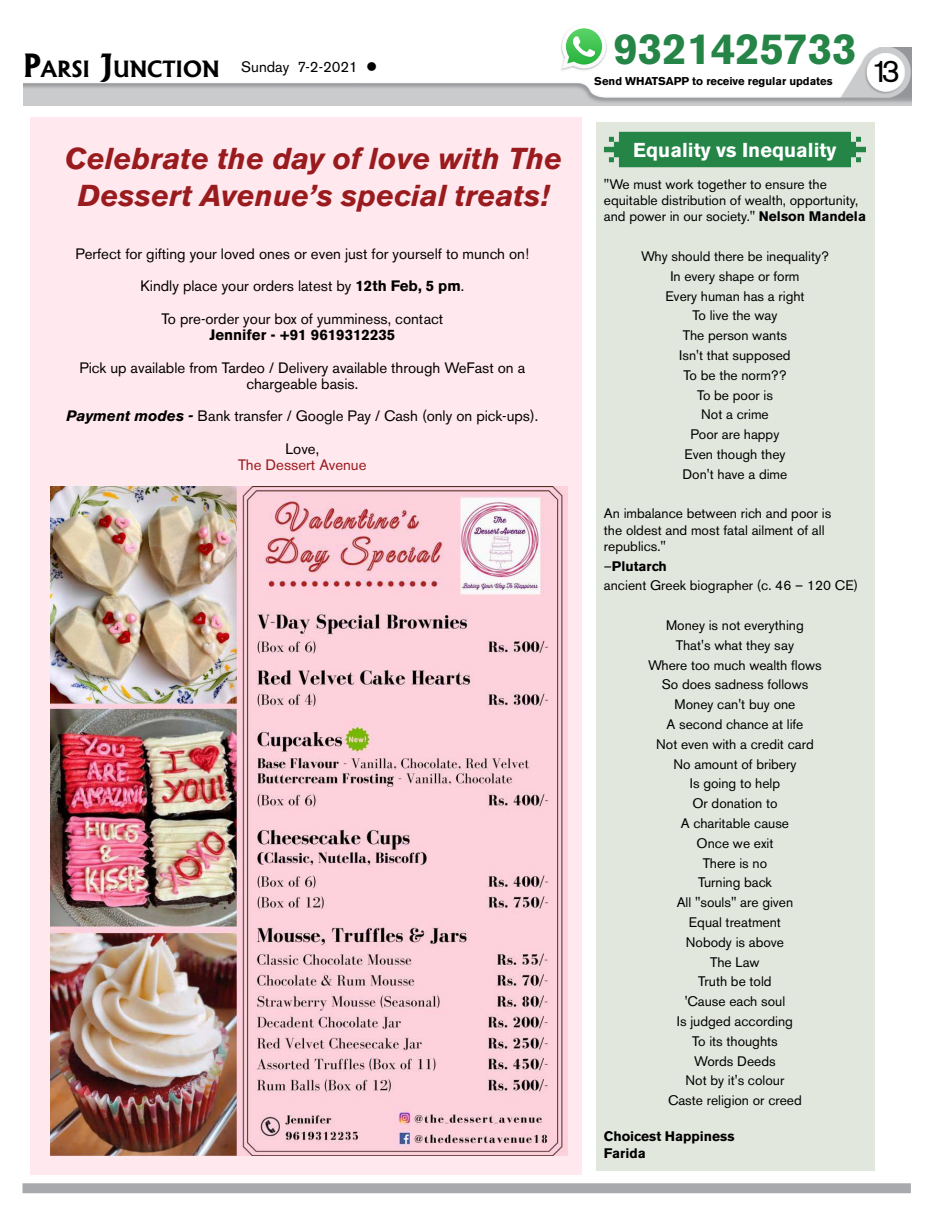
<style>
.page{position:relative;width:945px;height:1215px;background:#fff}
.page>*{position:absolute;margin:0;border:0;box-sizing:border-box;transform-origin:0 0}
.t1{font:700 43.38px "Akzidenz Grotesk BE";color:#248547}
.t2{font:31.25px "Akzidenz Grotesk BE";color:#000}
.t3{font:italic 700 30px/36.2px "Akzidenz Grotesk BE";color:#991b1e;text-align:center}
.t4{font:700 20px "Akzidenz Grotesk BE";color:#fff}
.t5{font:15px/32.5px "Akzidenz Grotesk BE";color:#000;text-align:center}
.t6{font:700 15px "Akzidenz Grotesk BE";color:#000}
.t7{font:15px "Akzidenz Grotesk BE";color:#991b1e}
.t8{font:13.75px/19.8px "Akzidenz Grotesk BE";color:#000}
.t9{font:700 13.75px/16.2px "Akzidenz Grotesk BE";color:#000}
.t10{font:700 11.25px "Akzidenz Grotesk BE";color:#000}
.s1{font-family:"Albertus";font-weight:700;font-size:30.62px}
.s2{font-family:"Albertus";font-weight:700;font-size:21.5px}
.s3{font-weight:700}
.s4{font-weight:700;font-style:italic}
</style>
<div class="page">
<img style="left:24px;top:48px;width:887px;height:58px">
<div style="left:22px;top:1183px;width:889px;height:10px;background:#a7a9ac"></div>
<img style="left:558px;top:48px;width:52px;height:25px">
<img style="left:561px;top:42px;width:46px;height:28px">
<svg style="left:562px;top:28px;width:44px;height:41px"></svg>
<div style="left:30px;top:118px;width:551px;height:1057px;background:#ffe8ee"></div>
<img style="left:51px;top:486px;width:516px;height:669px">
<div style="left:596px;top:122px;width:279px;height:1049px;background:#e2e7de"></div>
<svg style="left:604px;top:132px;width:262px;height:35px;background:#328c52"></svg>
<p class="t5" style="left:23px;top:51px;width:356px"><span class="s1">P</span><span class="s2">ARSI</span> <span class="s1">J</span><span class="s2">UNCTION</span> Sunday 7-2-2021 ●</p>
<h1 class="t1" style="left:614px;top:24px;width:244px">9321425733</h1>
<p class="t10" style="left:594px;top:75px;width:240px">Send WHATSAPP to receive regular updates</p>
<h2 class="t2" style="left:871px;top:52px;width:30px">13</h2>
<h3 class="t3" style="left:65px;top:141px;width:499px">Celebrate the day of love with The<br>Dessert Avenue’s special treats!</h3>
<h3 class="t4" style="left:633px;top:138px;width:205px">Equality vs Inequality</h3>
<p class="t8" style="left:604px;top:176px;width:264px;line-height:16.2px">"We must work together to ensure the equitable distribution of wealth, opportunity, and power in our society." <span class="s3">Nelson Mandela</span></p>
<p class="t8" style="left:641px;top:246px;width:189px;text-align:center">Why should there be inequality?<br>In every shape or form<br>Every human has a right<br>To live the way<br>The person wants<br>Isn't that supposed<br>To be the norm??<br>To be poor is<br>Not a crime<br>Poor are happy<br>Even though they<br>Don't have a dime</p>
<p class="t8" style="left:604px;top:505px;width:229px;line-height:16.2px">An imbalance between rich and poor is the oldest and most fatal ailment of all republics."</p>
<p class="t8" style="left:604px;top:556px;width:256px">–<span class="s3">Plutarch<br></span>ancient Greek biographer (c. 46 – 120 CE)</p>
<p class="t8" style="left:648px;top:615px;width:175px;text-align:center">Money is not everything<br>That's what they say<br>Where too much wealth flows<br>So does sadness follows<br>Money can't buy one<br>A second chance at life<br>Not even with a credit card<br>No amount of bribery<br>Is going to help<br>Or donation to<br>A charitable cause<br>Once we exit<br>There is no<br>Turning back<br>All "souls" are given<br>Equal treatment<br>Nobody is above<br>The Law<br>Truth be told<br>'Cause each soul<br>Is judged according<br>To its thoughts<br>Words Deeds<br>Not by it's colour<br>Caste religion or creed</p>
<p class="t9" style="left:604px;top:1128px;width:132px">Choicest Happiness<br>Farida</p>
<p class="t5" style="left:76px;top:237px;width:455px">Perfect for gifting your loved ones or even just for yourself to munch on!<br>Kindly place your orders latest by <span class="s3">12th Feb, 5 pm</span>.<br>To pre-order your box of yumminess, contact</p>
<p class="t6" style="left:209px;top:326px;width:187px">Jennifer - +91 9619312235</p>
<p class="t5" style="left:79px;top:359px;width:447px;line-height:16.2px">Pick up available from Tardeo / Delivery available through WeFast on a chargeable basis.</p>
<p class="t5" style="left:66px;top:400px;width:473px"><span class="s4">Payment modes -</span> Bank transfer / Google Pay / Cash (only on pick-ups).<br>Love,</p>
<p class="t7" style="left:238px;top:456px;width:130px">The Dessert Avenue</p>
</div>
